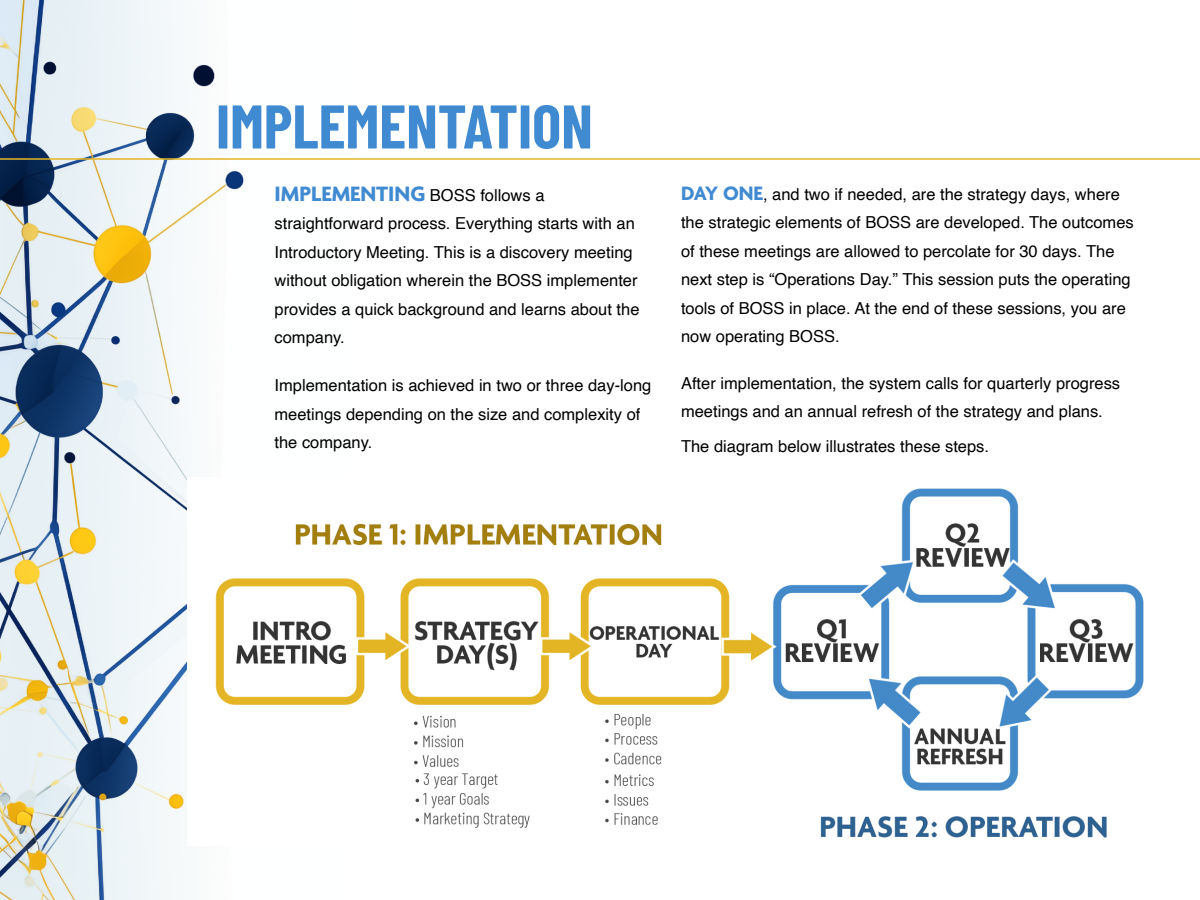
<style>
.page{position:relative;width:1200px;height:900px;background:#fff}
.page>*{position:absolute;margin:0;border:0;box-sizing:border-box;transform-origin:0 0}
.t1{font:700 61.5px "Barlow Condensed";color:#408ad1}
.t2{font:700 22.5px "Agenda";color:#408ad1}
.t3{font:16.5px/28.5px "Helvetica";color:#000}
.s1{font-family:"Helvetica";font-weight:400;font-size:16.5px;color:#000}
.s2{font-family:"Agenda";font-weight:700;font-size:21px;color:#408ad1}
</style>
<div class="page">
<img style="left:0;top:0;width:244px;height:900px">
<hr style="left:0;top:158px;width:1200px;height:2px;background:#e4b526">
<img style="left:188px;top:477px;width:956px;height:369px">
<h1 class="t1" style="left:216px;top:83px;width:378px">IMPLEMENTATION</h1>
<h2 class="t2" style="left:274px;top:182px;width:272px">IMPLEMENTING <span class="s1">BOSS follows a</span></h2>
<p class="t3" style="left:275px;top:210px;width:367px">straightforward process. Everything starts with an Introductory Meeting. This is a discovery meeting without obligation wherein the BOSS implementer provides a quick background and learns about the company.</p>
<p class="t3" style="left:275px;top:372px;width:378px">Implementation is achieved in two or three day-long meetings depending on the size and complexity of the company.</p>
<p class="t3" style="left:681px;top:180px;width:454px"><span class="s2">DAY ONE</span>, and two if needed, are the strategy days, where the strategic elements of BOSS are developed. The outcomes of these meetings are allowed to percolate for 30 days. The next step is “Operations Day.” This session puts the operating tools of BOSS in place. At the end of these sessions, you are now operating BOSS.</p>
<p class="t3" style="left:681px;top:369px;width:441px">After implementation, the system calls for quarterly progress meetings and an annual refresh of the strategy and plans.</p>
<p class="t3" style="left:681px;top:432px;width:310px">The diagram below illustrates these steps.</p>
</div>
